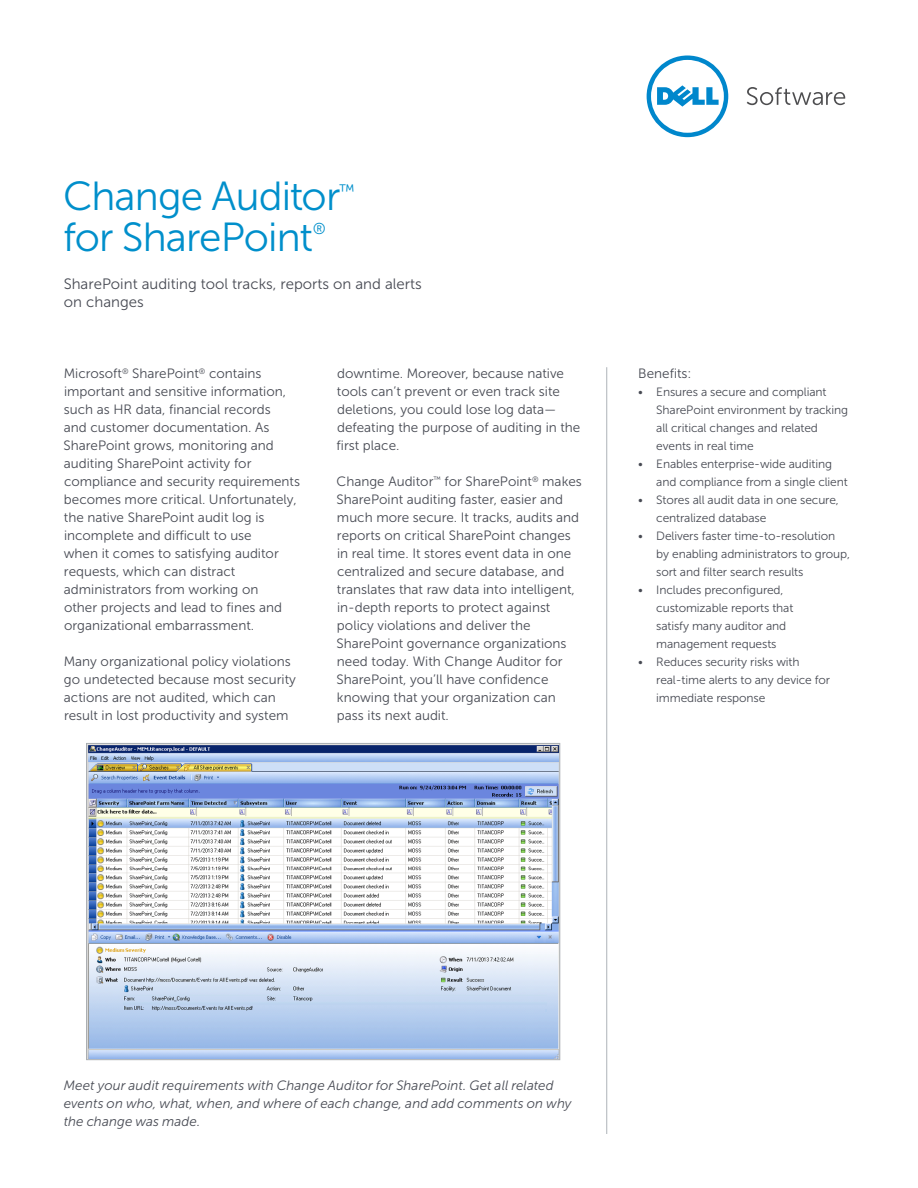
<style>
.page{position:relative;width:918px;height:1188px;background:#fff}
.page>*{position:absolute;margin:0;border:0;box-sizing:border-box;transform-origin:0 0}
.t1{font:40.5px "Museo Sans For Dell 300";letter-spacing:-.02em;color:#008fcb}
.t2{font:16.65px "Museo Sans For Dell 300";color:#008fcb}
.t3{font:15.75px "Museo Sans For Dell 300";color:#008fcb}
.t4{font:15px/18px "Museo Sans For Dell 300";color:#474a53}
.t5{font:13.5px/18px "Museo Sans For Dell 300";color:#474a53}
.t6{font:italic 13.5px/18px "Museo Sans For Dell 300";letter-spacing:.005em;color:#474a53}
.t7{font:12px/18px "Museo Sans For Dell 300";letter-spacing:-.01em;color:#474a53}
</style>
<div class="page">
<svg style="left:647px;top:55px;width:81px;height:82px"></svg>
<svg style="left:747px;top:87px;width:98px;height:18px"></svg>
<img style="left:88px;top:745px;width:470px;height:313px">
<div style="left:86px;top:743px;width:474px;height:317px;border:1px solid #aeb3b8"></div>
<hr style="left:606px;top:367px;width:1px;height:767px;background:#aeb3b8">
<h1 class="t1" style="left:63px;top:175px;width:279px">Change Auditor</h1>
<p class="t2" style="left:339px;top:182px;width:17px">™</p>
<h1 class="t1" style="left:63px;top:215px;width:251px">for SharePoint</h1>
<p class="t3" style="left:313px;top:220px;width:15px">®</p>
<p class="t4" style="left:64px;top:275px;width:360px">SharePoint auditing tool tracks, reports on and alerts on changes</p>
<p class="t5" style="left:64px;top:364px;width:238px">Microsoft<sup>®</sup> SharePoint<sup>®</sup> contains important and sensitive information, such as HR data, financial records<br>and customer documentation. As SharePoint grows, monitoring and auditing SharePoint activity for compliance and security requirements becomes more critical. Unfortunately, the native SharePoint audit log is incomplete and difficult to use<br>when it comes to satisfying auditor requests, which can distract administrators from working on<br>other projects and lead to fines and organizational embarrassment.</p>
<p class="t5" style="left:64px;top:652px;width:234px">Many organizational policy violations go undetected because most security actions are not audited, which can result in lost productivity and system</p>
<p class="t5" style="left:337px;top:364px;width:245px">downtime. Moreover, because native tools can’t prevent or even track site deletions, you could lose log data— defeating the purpose of auditing in the first place.</p>
<p class="t5" style="left:337px;top:472px;width:247px">Change Auditor<sup>™</sup> for SharePoint<sup>®</sup> makes SharePoint auditing faster, easier and much more secure. It tracks, audits and reports on critical SharePoint changes in real time. It stores event data in one centralized and secure database, and translates that raw data into intelligent, in-depth reports to protect against policy violations and deliver the SharePoint governance organizations need today. With Change Auditor for SharePoint, you’ll have confidence knowing that your organization can pass its next audit.</p>
<p class="t5" style="left:638px;top:364px;width:55px">Benefits:</p>
<p class="t7" style="left:656px;top:383px;width:193px;text-indent:-18px">• Ensures a secure and compliant<br>SharePoint environment by tracking all critical changes and related events in real time</p>
<p class="t7" style="left:656px;top:455px;width:193px;text-indent:-18px">• Enables enterprise-wide auditing and compliance from a single client</p>
<p class="t7" style="left:656px;top:491px;width:184px;text-indent:-18px">• Stores all audit data in one secure, centralized database</p>
<p class="t7" style="left:656px;top:527px;width:195px;text-indent:-18px">• Delivers faster time-to-resolution by enabling administrators to group, sort and filter search results</p>
<p class="t7" style="left:656px;top:581px;width:139px;text-indent:-18px">• Includes preconfigured, customizable reports that satisfy many auditor and management requests</p>
<p class="t7" style="left:656px;top:653px;width:175px;text-indent:-18px">• Reduces security risks with real-time alerts to any device for immediate response</p>
<p class="t6" style="left:64px;top:1077px;width:509px">Meet your audit requirements with Change Auditor for SharePoint. Get all related events on who, what, when, and where of each change, and add comments on why the change was made.</p>
</div>
